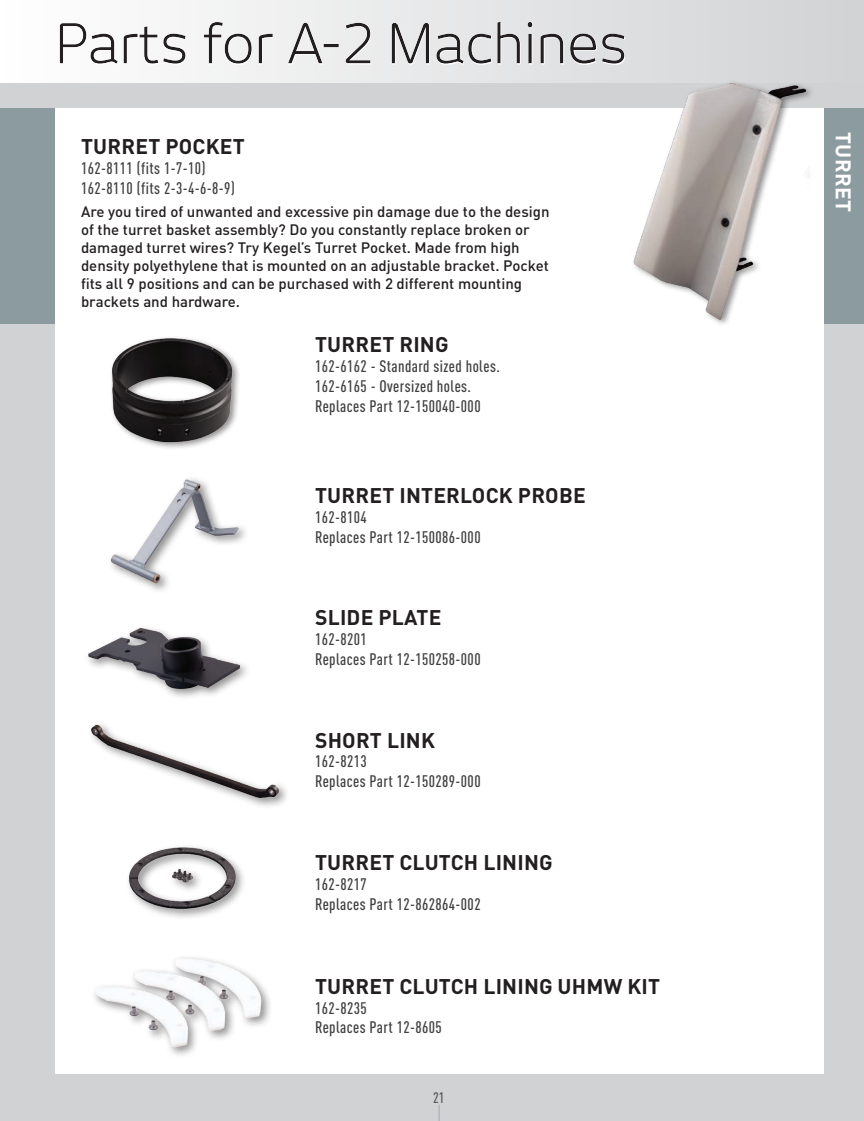
<style>
.page{position:relative;width:864px;height:1121px;background:#fff}
.page>*{position:absolute;margin:0;border:0;box-sizing:border-box;transform-origin:0 0}
.t1{font:700 21px "DIN Pro";letter-spacing:.01em;color:#231f20}
.Parts_Body_Main{font:700 21px "DIN Pro";letter-spacing:.01em;color:#fff}
.t2{font:500 16.5px/19.8px "DIN Cond";letter-spacing:.025em;color:#3e3e3f}
.t3{font:500 15px/18px "DIN Pro";color:#231f20}
.t4{font:500 15px "DIN Cond";color:#57585a}
</style>
<div class="page">
<div style="left:0;top:0;width:864px;height:1120px;background:#d1d2d4"></div>
<svg style="left:439px;top:1104px;width:1px;height:16px"></svg>
<div style="left:0;top:0;width:864px;height:83px;background:linear-gradient(to right,#fff,#d2d3d5)"></div>
<div style="left:44px;top:10px;width:654px;height:68px;background:#231f20;opacity:.24"></div>
<div style="left:0;top:108px;width:864px;height:216px;background:#8c9ba0"></div>
<div style="left:55px;top:108px;width:769px;height:965px;background:#fff"></div>
<img style="left:111px;top:337px;width:128px;height:111px">
<div style="left:631px;top:79px;width:188px;height:249px;background:#231f20;opacity:.5"></div>
<img style="left:629px;top:80px;width:185px;height:242px">
<img style="left:110px;top:478px;width:136px;height:113px">
<img style="left:88px;top:627px;width:159px;height:71px">
<img style="left:91px;top:724px;width:196px;height:83px">
<img style="left:94px;top:957px;width:176px;height:99px">
<img style="left:128px;top:846px;width:116px;height:72px">
<p class="t1" style="left:81px;top:132px;width:165px">TURRET POCKET</p>
<p class="t2" style="left:81px;top:158px;width:126px">162-8111 (fits 1-7-10)</p>
<p class="t2" style="left:81px;top:178px;width:155px">162-8110 (fits 2-3-4-6-8-9)</p>
<p class="t3" style="left:81px;top:202px;width:470px">Are you tired of unwanted and excessive pin damage due to the design of the turret basket assembly? Do you constantly replace broken or damaged turret wires? Try Kegel’s Turret Pocket. Made from high density polyethylene that is mounted on an adjustable bracket. Pocket fits all 9 positions and can be purchased with 2 different mounting brackets and hardware.</p>
<p class="t1" style="left:315px;top:330px;width:135px">TURRET RING</p>
<p class="t2" style="left:315px;top:356px;width:186px">162-6162 - Standard sized holes.<br>162-6165 - Oversized holes.</p>
<p class="t2" style="left:315px;top:396px;width:167px">Replaces Part 12-150040-000</p>
<p class="t1" style="left:315px;top:481px;width:272px">TURRET INTERLOCK PROBE</p>
<p class="t2" style="left:315px;top:506px;width:53px">162-8104</p>
<p class="t2" style="left:315px;top:526px;width:167px">Replaces Part 12-150086-000</p>
<p class="t1" style="left:315px;top:603px;width:128px">SLIDE PLATE</p>
<p class="t2" style="left:315px;top:629px;width:53px">162-8201</p>
<p class="t2" style="left:315px;top:649px;width:167px">Replaces Part 12-150258-000</p>
<p class="t1" style="left:315px;top:725px;width:121px">SHORT LINK</p>
<p class="t2" style="left:315px;top:751px;width:53px">162-8213</p>
<p class="t2" style="left:315px;top:771px;width:167px">Replaces Part 12-150289-000</p>
<p class="t1" style="left:315px;top:848px;width:239px">TURRET CLUTCH LINING</p>
<p class="t2" style="left:315px;top:873px;width:53px">162-8217</p>
<p class="t2" style="left:315px;top:893px;width:167px">Replaces Part 12-862864-002</p>
<p class="t1" style="left:315px;top:972px;width:347px">TURRET CLUTCH LINING UHMW KIT</p>
<p class="t2" style="left:315px;top:997px;width:53px">162-8235</p>
<p class="t2" style="left:315px;top:1017px;width:128px">Replaces Part 12-8605</p>
<p class="t4" style="left:433px;top:1088px;width:13px">21</p>
<p class="Parts_Body_Main" style="left:858px;top:132px;width:81px;rotate:90deg">TURRET</p>
</div>
